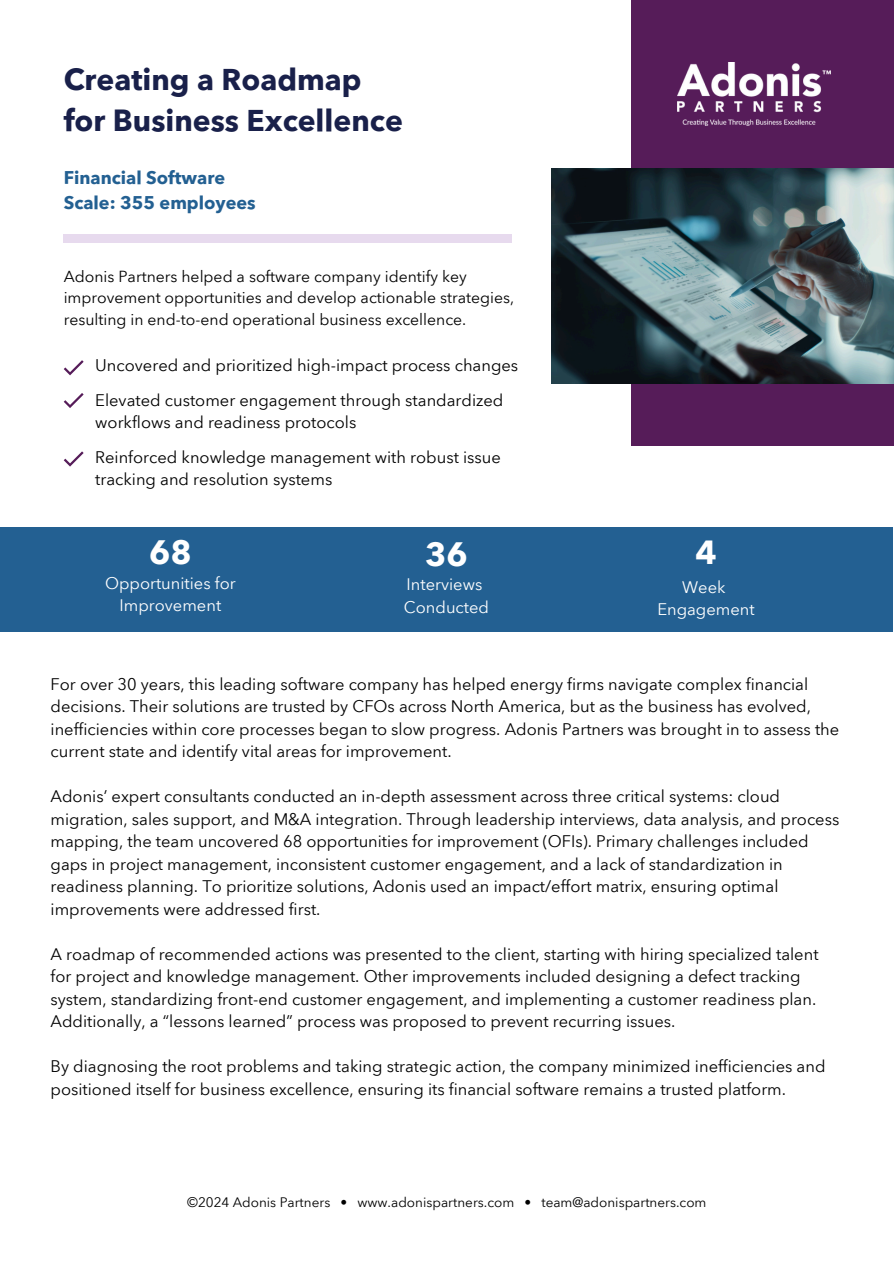
<style>
.page{position:relative;width:894px;height:1264px;background:#fff}
.page>*{position:absolute;margin:0;border:0;box-sizing:border-box;transform-origin:0 0}
.t1{font:700 33px "Avenir Next Arabic";color:#fff}
.t2{font:700 30px/41.7px "Avenir Next Arabic";color:#19204a}
.t3{font:700 18px/24.8px "Avenir Next Arabic";color:#236092}
.t4{font:16.5px/22.5px "Avenir Next Arabic";color:#000}
.t5{font:16.5px/22.5px "Avenir Next Arabic";color:#fff;text-align:center}
.t6{font:15.75px/21.3px "Avenir Next Arabic";color:#000}
.t7{font:13.5px "Avenir Next Arabic";color:#000}
</style>
<div class="page">
<div style="left:631px;top:0;width:262px;height:445px;background:#561c59"></div>
<div style="left:0;top:527px;width:892px;height:104px;background:#236092"></div>
<svg style="left:64px;top:360px;width:20px;height:15px"></svg>
<svg style="left:64px;top:393px;width:20px;height:15px"></svg>
<svg style="left:64px;top:451px;width:20px;height:15px"></svg>
<img style="left:677px;top:62px;width:153px;height:63px">
<img style="left:551px;top:169px;width:342px;height:215px">
<p class="t2" style="left:64px;top:58px;width:340px">Creating a Roadmap for Business Excellence</p>
<p class="t3" style="left:64px;top:165px;width:193px">Financial Software<br>Scale: 355 employees</p>
<h1 class="t6" style="left:64px;top:266px;width:452px">Adonis Partners helped a software company identify key improvement opportunities and develop actionable strategies, resulting in end-to-end operational business excellence.</h1>
<h2 class="t4" style="left:95px;top:354px;width:424px">Uncovered and prioritized high-impact process changes</h2>
<p class="t4" style="left:95px;top:389px;width:409px">Elevated customer engagement through standardized workflows and readiness protocols</p>
<p class="t4" style="left:95px;top:446px;width:407px">Reinforced knowledge management with robust issue tracking and resolution systems</p>
<h4 class="t1" style="left:149px;top:533px;width:44px">68</h4>
<h3 class="t1" style="left:425px;top:535px;width:44px">36</h3>
<p class="t1" style="left:695px;top:533px;width:23px">4</p>
<h3 class="t5" style="left:105px;top:571px;width:132px">Opportunities for<br>Improvement</h3>
<p class="t5" style="left:404px;top:573px;width:87px;text-align:left">Interviews<br>Conducted</p>
<h3 class="t5" style="left:657px;top:575px;width:99px">Week<br>Engagement</h3>
<p class="t4" style="left:51px;top:672px;width:790px">For over 30 years, this leading software company has helped energy firms navigate complex financial decisions. Their solutions are trusted by CFOs across North America, but as the business has evolved, inefficiencies within core processes began to slow progress. Adonis Partners was brought in to assess the current state and identify vital areas for improvement.</p>
<p class="t4" style="left:51px;top:785px;width:790px">Adonis’ expert consultants conducted an in-depth assessment across three critical systems: cloud migration, sales support, and M&amp;A integration. Through leadership interviews, data analysis, and process mapping, the team uncovered 68 opportunities for improvement (OFIs). Primary challenges included gaps in project management, inconsistent customer engagement, and a lack of standardization in readiness planning. To prioritize solutions, Adonis used an impact/effort matrix, ensuring optimal improvements were addressed first.</p>
<p class="t4" style="left:51px;top:942px;width:769px">A roadmap of recommended actions was presented to the client, starting with hiring specialized talent for project and knowledge management. Other improvements included designing a defect tracking system, standardizing front-end customer engagement, and implementing a customer readiness plan.<br>Additionally, a “lessons learned” process was proposed to prevent recurring issues.</p>
<p class="t4" style="left:51px;top:1055px;width:776px">By diagnosing the root problems and taking strategic action, the company minimized inefficiencies and positioned itself for business excellence, ensuring its financial software remains a trusted platform.</p>
<h3 class="t7" style="left:187px;top:1194px;width:520px">©2024 Adonis Partners • www.adonispartners.com • team@adonispartners.com</h3>
</div>
